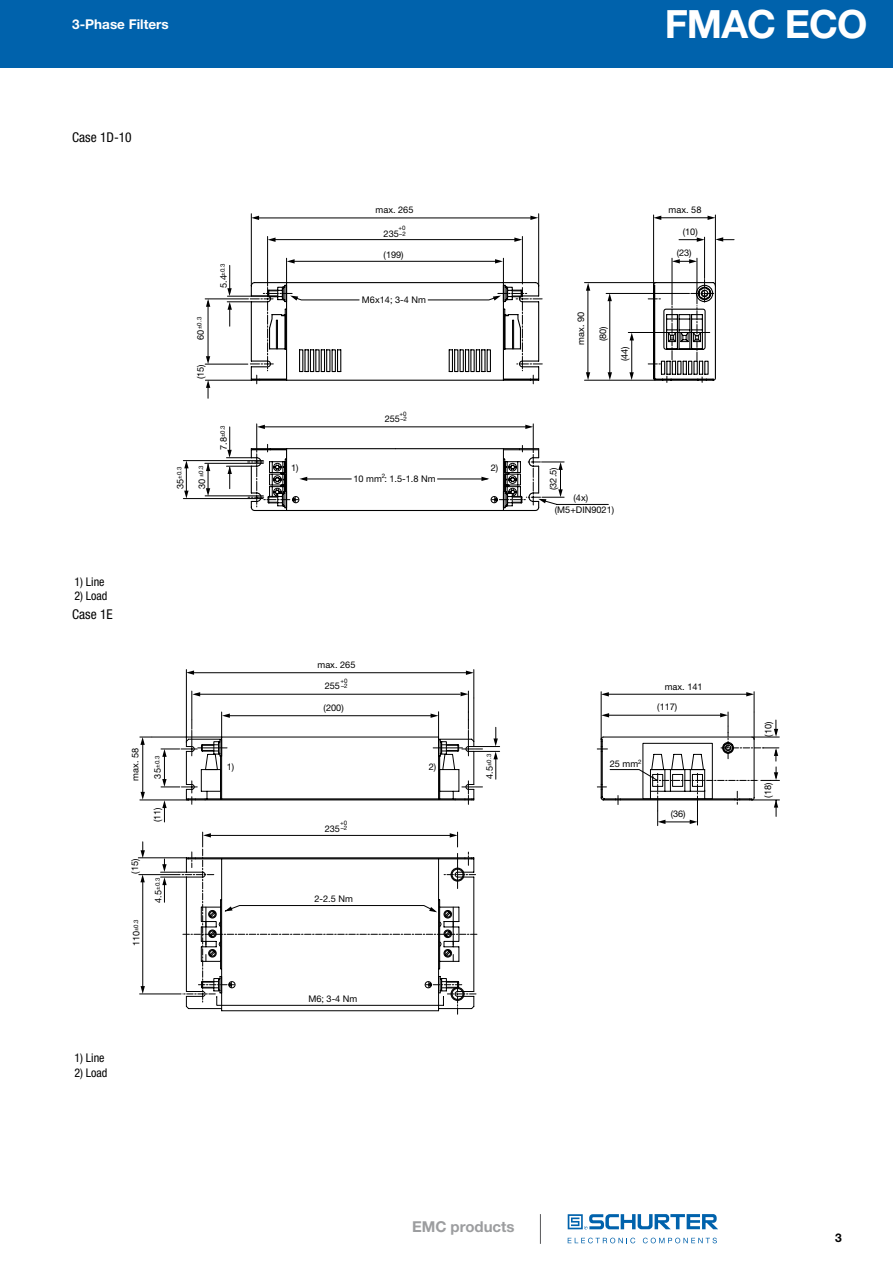
<style>
.page{position:relative;width:893px;height:1263px;background:#fff}
.page>*{position:absolute;margin:0;border:0;box-sizing:border-box;transform-origin:0 0}
.t1{font:700 39px "Helvetica Neue LT";letter-spacing:-.025em;color:#fff}
.t2{font:700 15px "Helvetica Neue LT";color:#9c9d9f}
.t3{font:condensed 13.5px "Helvetica Neue LT";color:#000}
.t4{font:700 13.5px "Helvetica Neue LT";color:#fff}
.t5{font:condensed 12px "Helvetica Neue LT";color:#000}
.t6{font:9.15px "Helvetica Neue LT";color:#000}
.t7{font:6.15px/5.2px "Helvetica Neue LT";color:#000}
.s1{font-size:9.15px}
</style>
<div class="page">
<div style="left:0;top:0;width:893px;height:68px;background:#0062ac"></div>
<svg style="left:568px;top:1214px;width:150px;height:15px"></svg>
<svg style="left:568px;top:1238px;width:67px;height:5px"></svg>
<svg style="left:643px;top:1238px;width:74px;height:5px"></svg>
<hr style="left:540px;top:1214px;width:1px;height:30px;background:#58585a">
<svg style="left:251px;top:509px;width:248px;height:2px"></svg>
<hr style="left:390px;top:510px;width:145px;height:1px;background:#000">
<hr style="left:183px;top:498px;width:80px;height:1px;background:#000">
<hr style="left:183px;top:460px;width:80px;height:1px;background:#000">
<svg style="left:205px;top:213px;width:511px;height:292px"></svg>
<svg style="left:268px;top:238px;width:8px;height:4px"></svg>
<svg style="left:697px;top:237px;width:8px;height:5px"></svg>
<svg style="left:251px;top:216px;width:8px;height:4px"></svg>
<svg style="left:708px;top:216px;width:7px;height:4px"></svg>
<svg style="left:525px;top:425px;width:8px;height:4px"></svg>
<svg style="left:299px;top:477px;width:8px;height:4px"></svg>
<svg style="left:481px;top:477px;width:8px;height:4px"></svg>
<svg style="left:206px;top:299px;width:4px;height:8px"></svg>
<svg style="left:206px;top:380px;width:4px;height:18px"></svg>
<svg style="left:206px;top:356px;width:4px;height:8px"></svg>
<svg style="left:228px;top:302px;width:4px;height:24px"></svg>
<svg style="left:586px;top:283px;width:4px;height:8px"></svg>
<svg style="left:586px;top:372px;width:4px;height:8px"></svg>
<svg style="left:629px;top:372px;width:5px;height:8px"></svg>
<svg style="left:608px;top:372px;width:4px;height:8px"></svg>
<svg style="left:607px;top:293px;width:5px;height:8px"></svg>
<svg style="left:227px;top:265px;width:5px;height:31px"></svg>
<svg style="left:558px;top:462px;width:5px;height:8px"></svg>
<svg style="left:558px;top:489px;width:5px;height:8px"></svg>
<svg style="left:184px;top:460px;width:5px;height:38px"></svg>
<svg style="left:205px;top:425px;width:85px;height:84px"></svg>
<svg style="left:287px;top:259px;width:8px;height:5px"></svg>
<svg style="left:689px;top:259px;width:8px;height:4px"></svg>
<svg style="left:715px;top:237px;width:8px;height:5px"></svg>
<svg style="left:672px;top:259px;width:8px;height:4px"></svg>
<svg style="left:653px;top:216px;width:8px;height:4px"></svg>
<svg style="left:514px;top:237px;width:8px;height:5px"></svg>
<svg style="left:530px;top:216px;width:8px;height:4px"></svg>
<svg style="left:495px;top:259px;width:8px;height:4px"></svg>
<svg style="left:250px;top:287px;width:48px;height:97px"></svg>
<svg style="left:493px;top:287px;width:49px;height:97px"></svg>
<svg style="left:499px;top:445px;width:47px;height:66px"></svg>
<svg style="left:630px;top:333px;width:4px;height:7px"></svg>
<svg style="left:185px;top:669px;width:595px;height:148px"></svg>
<svg style="left:138px;top:691px;width:616px;height:304px"></svg>
<svg style="left:162px;top:749px;width:5px;height:8px"></svg>
<svg style="left:162px;top:800px;width:5px;height:8px"></svg>
<svg style="left:162px;top:779px;width:5px;height:8px"></svg>
<svg style="left:140px;top:737px;width:5px;height:8px"></svg>
<svg style="left:141px;top:792px;width:4px;height:8px"></svg>
<svg style="left:162px;top:864px;width:5px;height:21px"></svg>
<svg style="left:140px;top:874px;width:5px;height:8px"></svg>
<svg style="left:141px;top:850px;width:4px;height:8px"></svg>
<svg style="left:141px;top:986px;width:4px;height:8px"></svg>
<svg style="left:493px;top:738px;width:5px;height:21px"></svg>
<svg style="left:222px;top:713px;width:8px;height:5px"></svg>
<svg style="left:192px;top:692px;width:8px;height:4px"></svg>
<svg style="left:186px;top:670px;width:8px;height:5px"></svg>
<svg style="left:461px;top:692px;width:7px;height:4px"></svg>
<svg style="left:431px;top:713px;width:7px;height:5px"></svg>
<svg style="left:601px;top:713px;width:8px;height:4px"></svg>
<svg style="left:601px;top:692px;width:8px;height:4px"></svg>
<svg style="left:746px;top:692px;width:8px;height:4px"></svg>
<svg style="left:720px;top:713px;width:8px;height:4px"></svg>
<svg style="left:203px;top:833px;width:8px;height:4px"></svg>
<svg style="left:450px;top:833px;width:8px;height:4px"></svg>
<svg style="left:466px;top:671px;width:8px;height:4px"></svg>
<svg style="left:182px;top:849px;width:295px;height:165px"></svg>
<svg style="left:658px;top:820px;width:7px;height:4px"></svg>
<svg style="left:690px;top:820px;width:7px;height:4px"></svg>
<svg style="left:774px;top:772px;width:4px;height:8px"></svg>
<svg style="left:774px;top:729px;width:4px;height:8px"></svg>
<svg style="left:774px;top:748px;width:4px;height:8px"></svg>
<svg style="left:774px;top:800px;width:4px;height:7px"></svg>
<h3 class="t4" style="left:72px;top:16px;width:98px">3-Phase Filters</h3>
<h1 class="t1" style="left:665px;top:0;width:204px">FMAC ECO</h1>
<h3 class="t3" style="left:72px;top:130px;width:61px">Case 1D-10</h3>
<p class="t7" style="left:176px;top:489px;width:23px;rotate:-90deg"><span class="s1">35</span>±0.3</p>
<p class="t6" style="left:376px;top:205px;width:39px">max. 265</p>
<p class="t6" style="left:384px;top:228px;width:17px">235</p>
<p class="t7" style="left:399px;top:226px;width:9px">+0 –2</p>
<p class="t7" style="left:197px;top:329px;width:14px;rotate:-90deg">±0.3</p>
<p class="t6" style="left:195px;top:340px;width:12px;rotate:-90deg">60</p>
<p class="t6" style="left:195px;top:379px;width:17px;rotate:-90deg">(15)</p>
<p class="t7" style="left:220px;top:288px;width:26px;rotate:-90deg"><span class="s1">5.4</span>±0.3</p>
<p class="t7" style="left:220px;top:450px;width:26px;rotate:-90deg"><span class="s1">7.8</span>±0.3</p>
<p class="t6" style="left:384px;top:249px;width:22px">(199)</p>
<p class="t6" style="left:362px;top:295px;width:65px">M6x14; 3-4 Nm</p>
<p class="t6" style="left:385px;top:414px;width:17px">255</p>
<p class="t7" style="left:400px;top:411px;width:9px">+0 –2</p>
<p class="t6" style="left:291px;top:462px;width:9px">1)</p>
<p class="t6" style="left:491px;top:462px;width:9px">2)</p>
<p class="t7" style="left:198px;top:477px;width:14px;rotate:-90deg">±0.3</p>
<p class="t6" style="left:197px;top:489px;width:12px;rotate:-90deg">30</p>
<p class="t6" style="left:548px;top:490px;width:24px;rotate:-90deg">(32.5)</p>
<p class="t7" style="left:382px;top:474px;width:5px">2</p>
<p class="t6" style="left:353px;top:473px;width:84px">10 mm : 1.5-1.8 Nm</p>
<p class="t6" style="left:575px;top:345px;width:34px;rotate:-90deg">max. 90</p>
<p class="t6" style="left:597px;top:341px;width:17px;rotate:-90deg">(80)</p>
<p class="t6" style="left:619px;top:361px;width:17px;rotate:-90deg">(44)</p>
<p class="t6" style="left:574px;top:492px;width:16px">(4x)</p>
<p class="t6" style="left:555px;top:504px;width:61px">(M5+DIN9021)</p>
<p class="t6" style="left:669px;top:205px;width:34px">max. 58</p>
<p class="t6" style="left:683px;top:226px;width:16px">(10)</p>
<p class="t6" style="left:677px;top:248px;width:16px">(23)</p>
<h3 class="t5" style="left:74px;top:574px;width:32px">1) Line</h3>
<h3 class="t5" style="left:74px;top:589px;width:35px">2) Load</h3>
<h3 class="t3" style="left:72px;top:607px;width:42px">Case 1E</h3>
<p class="t6" style="left:318px;top:659px;width:39px">max. 265</p>
<p class="t7" style="left:340px;top:678px;width:9px">+0 –2</p>
<p class="t6" style="left:325px;top:680px;width:17px">255</p>
<p class="t6" style="left:324px;top:702px;width:22px">(200)</p>
<p class="t6" style="left:130px;top:781px;width:34px;rotate:-90deg">max. 58</p>
<p class="t7" style="left:486px;top:779px;width:27px;rotate:-90deg"><span class="s1">4.5</span>±0.3</p>
<p class="t7" style="left:155px;top:768px;width:14px;rotate:-90deg">±0.3</p>
<p class="t6" style="left:227px;top:761px;width:9px">1)</p>
<p class="t6" style="left:429px;top:761px;width:9px">2)</p>
<p class="t6" style="left:152px;top:779px;width:12px;rotate:-90deg">35</p>
<p class="t6" style="left:152px;top:822px;width:17px;rotate:-90deg">(11)</p>
<p class="t7" style="left:340px;top:820px;width:9px">+0 –2</p>
<p class="t6" style="left:325px;top:823px;width:17px">235</p>
<p class="t6" style="left:130px;top:874px;width:17px;rotate:-90deg">(15)</p>
<p class="t7" style="left:133px;top:931px;width:14px;rotate:-90deg">±0.3</p>
<p class="t6" style="left:131px;top:946px;width:17px;rotate:-90deg">110</p>
<p class="t7" style="left:155px;top:903px;width:27px;rotate:-90deg"><span class="s1">4.5</span>±0.3</p>
<p class="t6" style="left:314px;top:893px;width:40px">2-2.5 Nm</p>
<p class="t6" style="left:308px;top:993px;width:50px">M6; 3-4 Nm</p>
<h3 class="t5" style="left:74px;top:1051px;width:32px">1) Line</h3>
<h3 class="t5" style="left:74px;top:1066px;width:35px">2) Load</h3>
<p class="t6" style="left:665px;top:681px;width:39px">max. 141</p>
<p class="t6" style="left:657px;top:701px;width:22px">(117)</p>
<p class="t6" style="left:610px;top:758px;width:33px">25 mm<sup>2</sup></p>
<p class="t6" style="left:671px;top:808px;width:16px">(36)</p>
<h2 class="t2" style="left:412px;top:1217px;width:104px">EMC products</h2>
<p class="t6" style="left:763px;top:736px;width:17px;rotate:-90deg">(10)</p>
<p class="t6" style="left:762px;top:797px;width:17px;rotate:-90deg">(18)</p>
</div>
